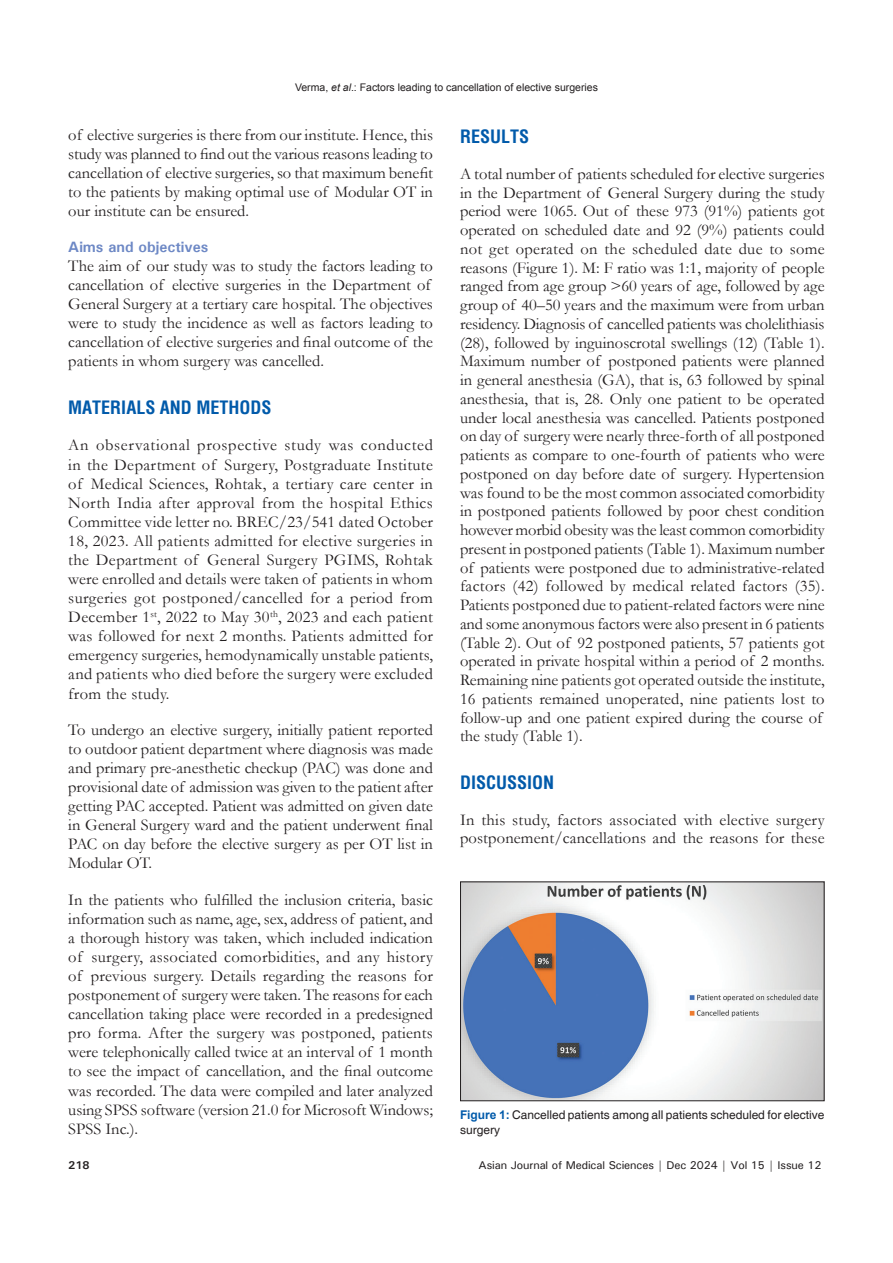
<style>
.page{position:relative;width:893px;height:1263px;background:#fff}
.page>*{position:absolute;margin:0;border:0;box-sizing:border-box;transform-origin:0 0}
.t1{font:700 condensed 18px "Helvetica";color:#015aaa}
.TX{font:16.5px/19px "Garamond";color:#231f20;text-align:justify}
.t2{font:700 15px "Univers";color:#6d88c5}
.FGC{font:12px/15px "Helvetica";color:#231f20}
.t3{font:500 11.25px "Univers";letter-spacing:-.01em;color:#231f20}
.t4{font:700 11.25px "Univers";color:#231f20}
.t5{font:10.5px "Arial";color:#231f20}
.s1{font-style:italic}
.s2{font-weight:700;color:#015aaa}
</style>
<div class="page">
<img style="left:462px;top:884px;width:360px;height:215px">
<div style="left:460px;top:882px;width:364px;height:219px;border:1px solid #231f20"></div>
<p class="t5" style="left:295px;top:80px;width:304px">Verma, <span class="s1">et al</span>.: Factors leading to cancellation of elective surgeries</p>
<p class="TX" style="left:68px;top:125px;width:366px">of elective surgeries is there from our institute. Hence, this study was planned to find out the various reasons leading to cancellation of elective surgeries, so that maximum benefit to the patients by making optimal use of Modular OT in our institute can be ensured.</p>
<h2 class="t2" style="left:68px;top:237px;width:142px">Aims and objectives</h2>
<p class="TX" style="left:68px;top:256px;width:366px;text-align:left">The aim of our study was to study the factors leading to cancellation of elective surgeries in the Department of General Surgery at a tertiary care hospital. The objectives were to study the incidence as well as factors leading to cancellation of elective surgeries and final outcome of the patients in whom surgery was cancelled.</p>
<h1 class="t1" style="left:68px;top:396px;width:205px">MATERIALS AND METHODS</h1>
<p class="TX" style="left:68px;top:435px;width:366px">An observational prospective study was conducted in the Department of Surgery, Postgraduate Institute of Medical Sciences, Rohtak, a tertiary care center in North India after approval from the hospital Ethics Committee vide letter no. BREC/23/541 dated October 18, 2023. All patients admitted for elective surgeries in the Department of General Surgery PGIMS, Rohtak were enrolled and details were taken of patients in whom surgeries got postponed/cancelled for a period from December 1<sup>st</sup>, 2022 to May 30<sup>th</sup>, 2023 and each patient was followed for next 2 months. Patients admitted for emergency surgeries, hemodynamically unstable patients, and patients who died before the surgery were excluded from the study.</p>
<p class="TX" style="left:68px;top:720px;width:366px">To undergo an elective surgery, initially patient reported to outdoor patient department where diagnosis was made and primary pre-anesthetic checkup (PAC) was done and provisional date of admission was given to the patient after getting PAC accepted. Patient was admitted on given date in General Surgery ward and the patient underwent final PAC on day before the elective surgery as per OT list in Modular OT.</p>
<p class="TX" style="left:68px;top:890px;width:366px">In the patients who fulfilled the inclusion criteria, basic information such as name, age, sex, address of patient, and a thorough history was taken, which included indication of surgery, associated comorbidities, and any history of previous surgery. Details regarding the reasons for postponement of surgery were taken. The reasons for each cancellation taking place were recorded in a predesigned pro forma. After the surgery was postponed, patients were telephonically called twice at an interval of 1 month to see the impact of cancellation, and the final outcome was recorded. The data were compiled and later analyzed using SPSS software (version 21.0 for Microsoft Windows; SPSS Inc.).</p>
<h1 class="t1" style="left:460px;top:124px;width:71px">RESULTS</h1>
<p class="TX" style="left:460px;top:164px;width:366px;text-align:left">A total number of patients scheduled for elective surgeries in the Department of General Surgery during the study period were 1065. Out of these 973 (91%) patients got operated on scheduled date and 92 (9%) patients could not get operated on the scheduled date due to some reasons (Figure 1). M: F ratio was 1:1, majority of people ranged from age group &gt;60 years of age, followed by age group of 40–50 years and the maximum were from urban residency. Diagnosis of cancelled patients was cholelithiasis (28), followed by inguinoscrotal swellings (12) (Table 1).<br>Maximum number of postponed patients were planned in general anesthesia (GA), that is, 63 followed by spinal anesthesia, that is, 28. Only one patient to be operated under local anesthesia was cancelled. Patients postponed on day of surgery were nearly three-forth of all postponed patients as compare to one-fourth of patients who were postponed on day before date of surgery. Hypertension was found to be the most common associated comorbidity in postponed patients followed by poor chest condition however morbid obesity was the least common comorbidity present in postponed patients (Table 1). Maximum number of patients were postponed due to administrative-related factors (42) followed by medical related factors (35).<br>Patients postponed due to patient-related factors were nine and some anonymous factors were also present in 6 patients (Table 2). Out of 92 postponed patients, 57 patients got operated in private hospital within a period of 2 months.<br>Remaining nine patients got operated outside the institute, 16 patients remained unoperated, nine patients lost to follow-up and one patient expired during the course of the study (Table 1).</p>
<h1 class="t1" style="left:460px;top:770px;width:96px">DISCUSSION</h1>
<p class="TX" style="left:460px;top:810px;width:366px">In this study, factors associated with elective surgery postponement/cancellations and the reasons for these</p>
<p class="FGC" style="left:460px;top:1107px;width:366px"><span class="s2">Figure 1:</span> Cancelled patients among all patients scheduled for elective surgery</p>
<p class="t4" style="left:68px;top:1157px;width:23px">218</p>
<p class="t3" style="left:479px;top:1157px;width:344px">Asian Journal of Medical Sciences | Dec 2024 | Vol 15 | Issue 12</p>
</div>
